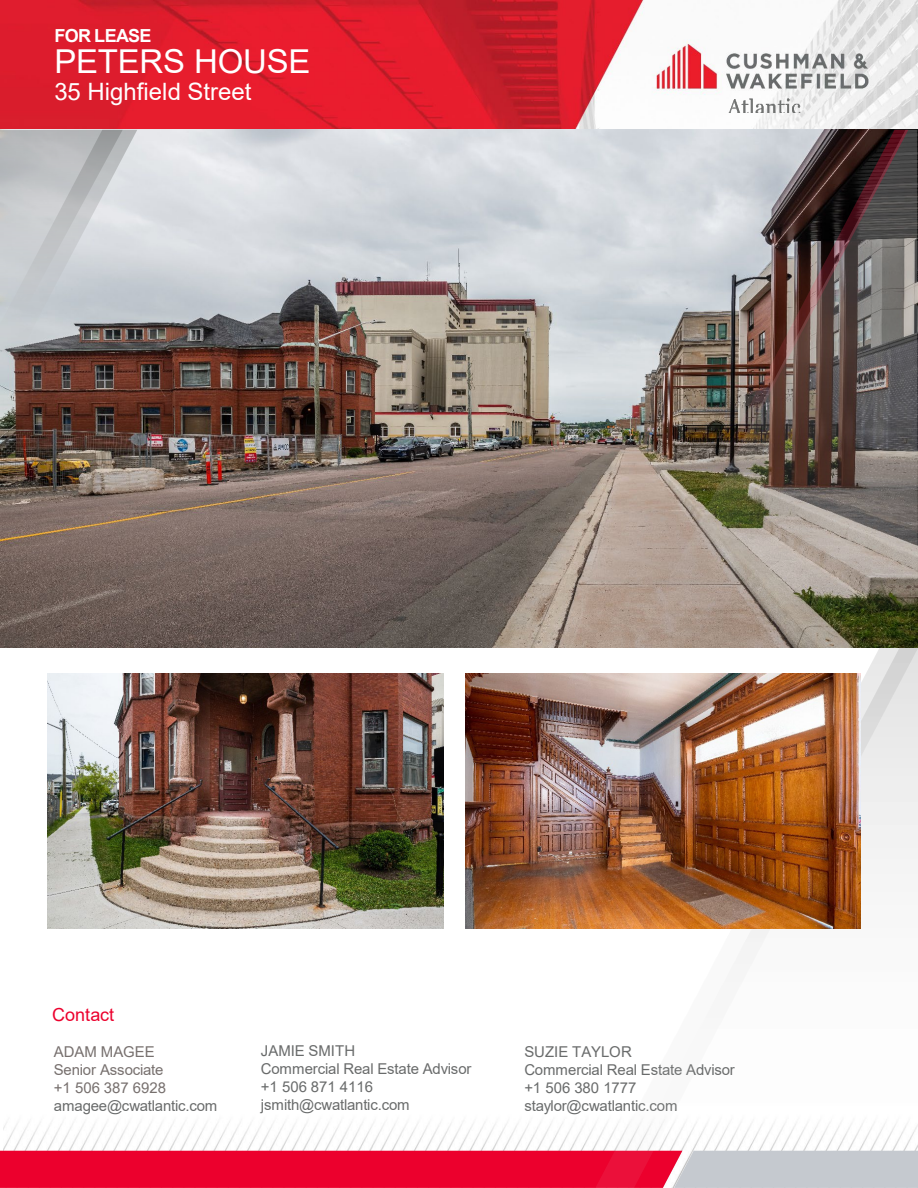
<style>
.page{position:relative;width:918px;height:1188px;background:#fff}
.page>*{position:absolute;margin:0;border:0;box-sizing:border-box;transform-origin:0 0}
.t1{font:33px "Arial";letter-spacing:-.005em;color:#fff}
.t2{font:24px "Arial";color:#fff}
.t3{font:700 18px "Arial";letter-spacing:-.03em;color:#fff}
.t4{font:18px "Arial";color:#ec002d}
.t5{font:15px/18px "Arial";letter-spacing:-.015em;color:#696b6b}
.t6{font:15px/18px "Arial";letter-spacing:-.005em;color:#77706e}
</style>
<div class="page">
<img style="left:0;top:0;width:918px;height:648px">
<img style="left:4px;top:1121px;width:591px;height:30px">
<div style="left:0;top:1151px;width:595px;height:37px;background:#ec002d"></div>
<svg style="left:595px;top:575px;width:323px;height:613px"></svg>
<svg style="left:470px;top:0;width:448px;height:336px"></svg>
<svg style="left:653px;top:130px;width:264px;height:480px;background:#9e968e"></svg>
<img style="left:704px;top:130px;width:204px;height:363px">
<svg style="left:0;top:130px;width:137px;height:261px;background:#b0adaf"></svg>
<img style="left:465px;top:674px;width:395px;height:255px">
<img style="left:48px;top:674px;width:395px;height:255px">
<p class="t3" style="left:54px;top:23px;width:99px">FOR LEASE</p>
<h1 class="t1" style="left:54px;top:39px;width:258px">PETERS HOUSE</h1>
<h2 class="t2" style="left:54px;top:75px;width:199px">35 Highfield Street</h2>
<p class="t4" style="left:52px;top:1003px;width:63px">Contact</p>
<p class="t6" style="left:54px;top:1042px;width:114px">ADAM MAGEE<br>Senior Associate +1 506 387 6928</p>
<p class="t5" style="left:54px;top:1096px;width:165px">amagee@cwatlantic.com</p>
<p class="t5" style="left:261px;top:1042px;width:212px">JAMIE SMITH<br>Commercial Real Estate Advisor +1 506 871 4116 jsmith@cwatlantic.com</p>
<p class="t5" style="left:524px;top:1043px;width:212px">SUZIE TAYLOR<br>Commercial Real Estate Advisor +1 506 380 1777 staylor@cwatlantic.com</p>
</div>
